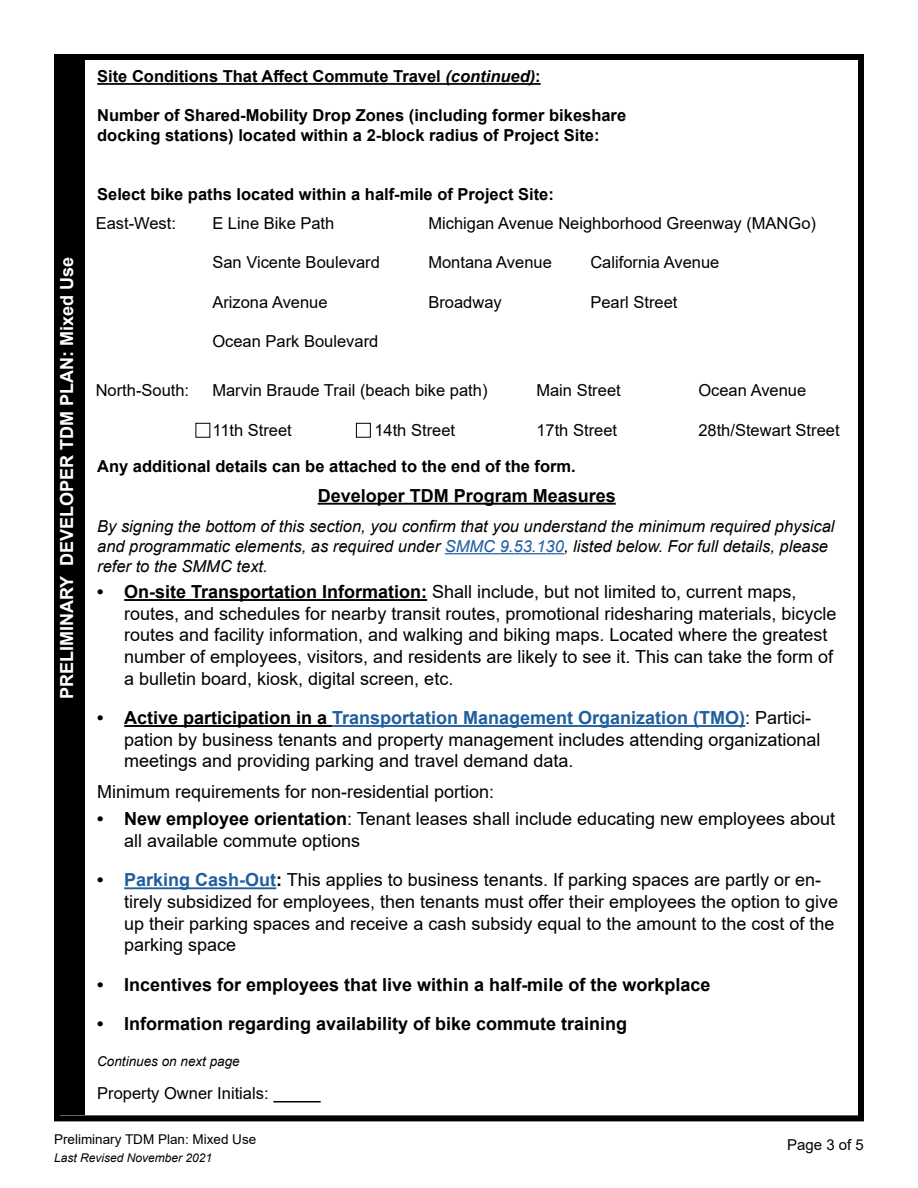
<style>
.page{position:relative;width:918px;height:1188px;background:#fff}
.page>*{position:absolute;margin:0;border:0;box-sizing:border-box;transform-origin:0 0}
.t1{font:18px/21.6px "Arial";color:#000}
.t2{font:700 18px "Arial";color:#000}
.t3{font:700 18px "Arial";color:#fff}
.t4{font:16.5px "Arial";color:#000}
.t5{font:700 16.5px/19.8px "Arial";color:#000}
.t6{font:italic 16.5px/19.8px "Arial";color:#000}
.t7{font:15px "Arial";color:#000}
.t8{font:13.5px "Arial";color:#000}
.t9{font:italic 13.5px "Arial";color:#000}
.t10{font:italic 12px "Arial";color:#000}
.s1{font-style:italic}
.s2{color:#215e9e}
.s3{font-weight:700}
.s4{font-weight:700;color:#215e9e}
</style>
<div class="page">
<div style="left:54px;top:54px;width:810px;height:1067px;border:6px solid #000"></div>
<div style="left:57px;top:60px;width:28px;height:1055px;background:#000"></div>
<hr style="left:97px;top:83px;width:444px;height:2px;background:#000">
<hr style="left:318px;top:503px;width:298px;height:2px;background:#000">
<hr style="left:445px;top:553px;width:119px;height:1px;background:#215e9e">
<hr style="left:124px;top:599px;width:303px;height:2px;background:#000">
<hr style="left:124px;top:725px;width:208px;height:2px;background:#000">
<hr style="left:332px;top:725px;width:413px;height:2px;background:#215e9e">
<hr style="left:124px;top:887px;width:152px;height:2px;background:#215e9e">
<hr style="left:273px;top:1101px;width:48px;height:1px;background:#000">
<div style="left:196px;top:423px;width:14px;height:15px;border:1px solid #000"></div>
<div style="left:356px;top:423px;width:15px;height:15px;border:1px solid #000"></div>
<p class="t3" style="left:54px;top:699px;width:444px;rotate:-90deg">PRELIMINARY DEVELOPER TDM PLAN: Mixed Use</p>
<p class="t5" style="left:97px;top:67px;width:445px">Site Conditions That Affect Commute Travel <span class="s1">(continued)</span>:</p>
<p class="t5" style="left:97px;top:105px;width:531px">Number of Shared-Mobility Drop Zones (including former bikeshare docking stations) located within a 2-block radius of Project Site:</p>
<p class="t5" style="left:97px;top:185px;width:458px">Select bike paths located within a half-mile of Project Site:</p>
<p class="t4" style="left:96px;top:211px;width:82px">East-West:</p>
<p class="t4" style="left:212px;top:211px;width:123px">E Line Bike Path</p>
<p class="t4" style="left:428px;top:211px;width:389px">Michigan Avenue Neighborhood Greenway (MANGo)</p>
<p class="t4" style="left:212px;top:251px;width:169px">San Vicente Boulevard</p>
<p class="t4" style="left:428px;top:251px;width:125px">Montana Avenue</p>
<p class="t4" style="left:590px;top:251px;width:131px">California Avenue</p>
<p class="t4" style="left:212px;top:291px;width:117px">Arizona Avenue</p>
<p class="t4" style="left:428px;top:291px;width:75px">Broadway</p>
<p class="t4" style="left:590px;top:291px;width:89px">Pearl Street</p>
<p class="t4" style="left:212px;top:330px;width:167px">Ocean Park Boulevard</p>
<p class="t4" style="left:212px;top:379px;width:277px">Marvin Braude Trail (beach bike path)</p>
<p class="t4" style="left:536px;top:379px;width:86px">Main Street</p>
<p class="t4" style="left:698px;top:379px;width:109px">Ocean Avenue</p>
<p class="t4" style="left:212px;top:418px;width:81px">11th Street</p>
<p class="t4" style="left:374px;top:418px;width:82px">14th Street</p>
<p class="t4" style="left:536px;top:418px;width:82px">17th Street</p>
<p class="t4" style="left:698px;top:418px;width:143px">28th/Stewart Street</p>
<p class="t5" style="left:97px;top:456px;width:480px">Any additional details can be attached to the end of the form.</p>
<p class="t2" style="left:318px;top:483px;width:300px">Developer TDM Program Measures</p>
<p class="t6" style="left:97px;top:517px;width:739px">By signing the bottom of this section, you confirm that you understand the minimum required physical and programmatic elements, as required under <span class="s2">SMMC 9.53.130</span>, listed below. For full details, please refer to the SMMC text.</p>
<p class="t1" style="left:124px;top:581px;width:714px;text-indent:-27px"><span class="s3">• On-site Transportation Information:</span> Shall include, but not limited to, current maps, routes, and schedules for nearby transit routes, promotional ridesharing materials, bicycle routes and facility information, and walking and biking maps. Located where the greatest number of employees, visitors, and residents are likely to see it. This can take the form of a bulletin board, kiosk, digital screen, etc.</p>
<p class="t1" style="left:124px;top:707px;width:698px;text-indent:-27px"><span class="s3">• Active participation in a</span> <span class="s4">Transportation Management Organization (TMO)</span>: Partici&shy;pation by business tenants and property management includes attending organizational meetings and providing parking and travel demand data.</p>
<p class="t1" style="left:97px;top:780px;width:399px">Minimum requirements for non-residential portion:</p>
<p class="t1" style="left:124px;top:808px;width:712px;text-indent:-27px"><span class="s3">• New employee orientation</span>: Tenant leases shall include educating new employees about all available commute options</p>
<p class="t1" style="left:124px;top:869px;width:715px;text-indent:-27px"><span class="s3">•</span> <span class="s4">Parking Cash-Out</span><span class="s3">:</span> This applies to business tenants. If parking spaces are partly or en&shy;tirely subsidized for employees, then tenants must offer their employees the option to give up their parking spaces and receive a cash subsidy equal to the amount to the cost of the parking space</p>
<p class="t2" style="left:97px;top:972px;width:615px">• Incentives for employees that live within a half-mile of the workplace</p>
<p class="t2" style="left:97px;top:1011px;width:532px">• Information regarding availability of bike commute training</p>
<p class="t9" style="left:97px;top:1053px;width:144px">Continues on next page</p>
<p class="t4" style="left:97px;top:1082px;width:173px">Property Owner Initials:</p>
<p class="t4" style="left:96px;top:379px;width:95px">North-South:</p>
<p class="t8" style="left:54px;top:1130px;width:204px">Preliminary TDM Plan: Mixed Use</p>
<p class="t10" style="left:54px;top:1150px;width:160px">Last Revised November 2021</p>
<p class="t7" style="left:787px;top:1134px;width:78px">Page 3 of 5</p>
</div>
